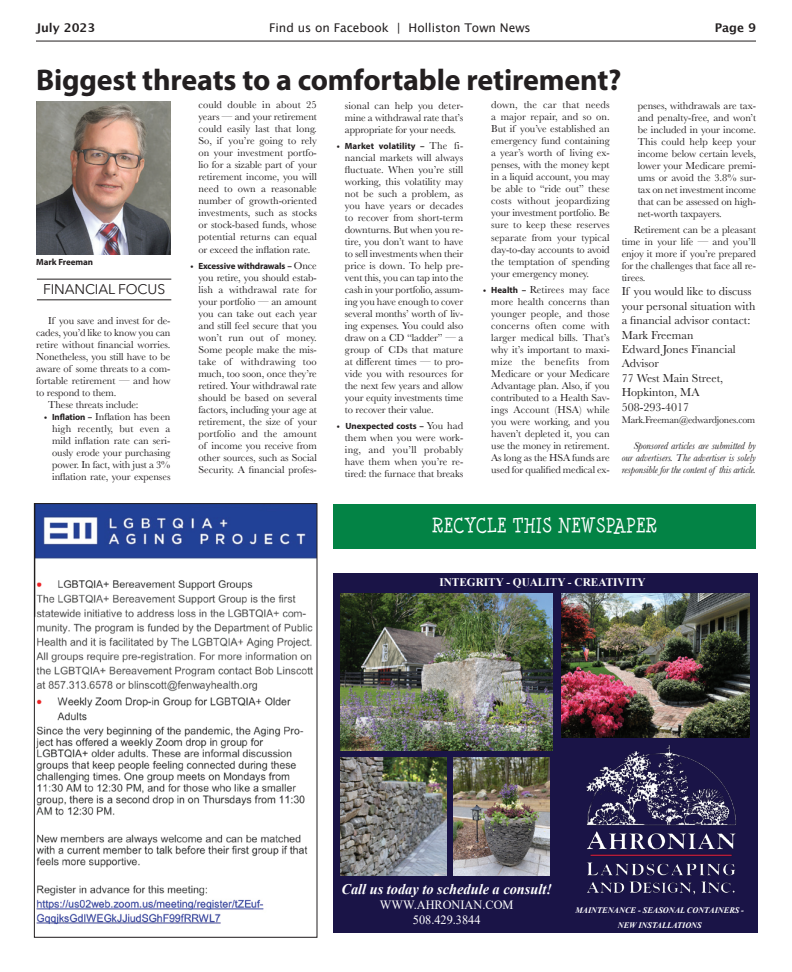
<style>
.page{position:relative;width:792px;height:972px;background:#fff}
.page>*{position:absolute;margin:0;border:0;box-sizing:border-box;transform-origin:0 0}
.t1{font:700 30px "Myriad Pro";letter-spacing:-.005em;color:#231f20}
.t2{font:20.8px "Minya Nouvelle";letter-spacing:.035em;color:#fff;scale:.83 1}
.t3{font:italic 700 14.7px "Times New Roman";color:#fff}
.t4{font:14px "Avenir Next";letter-spacing:-.01em;color:#231f20}
.t5{font:12.6px/15.2px "Times New Roman";color:#fff;text-align:center}
.t6{font:12px/14.4px "Baskerville";color:#231f20}
.t7{font:12px "Lucida Grande";color:#231f20}
.t8{font:700 12px "Lucida Grande";color:#231f20}
.t9{font:700 11.6px "Times New Roman";color:#fff}
.t10{font:10.5px/12px "Baskerville";letter-spacing:-.01em;color:#231f20;text-align:justify}
.t11{font:italic 10.5px/12px "Baskerville";letter-spacing:-.01em;color:#231f20;text-align:justify}
.t12{font:10px "Baskerville";letter-spacing:-.02em;color:#231f20}
.t13{font:700 9px "Myriad Pro";letter-spacing:-.005em;color:#231f20}
.t14{font:700 9px "Myriad Pro";letter-spacing:.015em;color:#231f20}
.t15{font:italic 700 8.4px/15.2px "Times New Roman";color:#fff;text-align:center}
.s1{font-family:"Myriad Pro";font-weight:700;font-size:9px}
.s2{font-family:"Baskerville";font-weight:400;font-size:10.5px}
</style>
<div class="page">
<hr style="left:36px;top:41px;width:720px;height:1px;background:#231f20">
<div style="left:333px;top:504px;width:423px;height:45px;background:#038345"></div>
<img style="left:37px;top:101px;width:133px;height:153px">
<hr style="left:37px;top:279px;width:134px;height:1px;background:#231f20">
<hr style="left:37px;top:300px;width:134px;height:1px;background:#231f20">
<svg style="left:333px;top:573px;width:425px;height:360px;background:#26214f"></svg>
<img style="left:341px;top:594px;width:212px;height:157px">
<img style="left:562px;top:594px;width:187px;height:144px">
<img style="left:341px;top:758px;width:106px;height:118px">
<img style="left:453px;top:758px;width:97px;height:118px">
<img style="left:36px;top:505px;width:280px;height:420px">
<div style="left:34px;top:503px;width:284px;height:435px;border:1px solid #231f20"></div>
<p class="t8" style="left:36px;top:18px;width:61px">July 2023</p>
<p class="t7" style="left:269px;top:20px;width:263px">Find us on Facebook | Holliston Town News</p>
<p class="t8" style="left:715px;top:18px;width:43px">Page 9</p>
<h1 class="t1" style="left:36px;top:60px;width:587px">Biggest threats to a comfortable retirement?</h1>
<p class="t13" style="left:36px;top:256px;width:59px">Mark Freeman</p>
<h3 class="t4" style="left:43px;top:278px;width:124px">FINANCIAL FOCUS</h3>
<p class="t10" style="left:48px;top:315px;width:124px">If you save and invest for de-</p>
<p class="t10" style="left:36px;top:327px;width:136px">cades, you’d like to know you can</p>
<p class="t10" style="left:36px;top:339px;width:136px">retire without financial worries.</p>
<p class="t10" style="left:36px;top:351px;width:136px">Nonetheless, you still have to be</p>
<p class="t10" style="left:36px;top:363px;width:136px">aware of some threats to a com-</p>
<p class="t10" style="left:36px;top:375px;width:136px">fortable retirement — and how</p>
<p class="t10" style="left:36px;top:387px;width:82px">to respond to them.</p>
<p class="t10" style="left:48px;top:399px;width:92px">These threats include:</p>
<p class="t10" style="left:52px;top:411px;width:120px;text-indent:-8px"><span class="s1">• Inflation –</span> Inflation has been high recently, but even a mild inflation rate can seri&shy;ously erode your purchasing power. In fact, with just a 3% inflation rate, your expenses</p>
<p class="t10" style="left:199px;top:99px;width:120px">could double in about 25 years — and your retirement could easily last that long.<br>So, if you’re going to rely on your investment portfo&shy;lio for a sizable part of your retirement income, you will need to own a reasonable number of growth-oriented investments, such as stocks or stock-based funds, whose potential returns can equal or exceed the inflation rate.</p>
<p class="t13" style="left:190px;top:260px;width:128px">• Excessive withdrawals – <span class="s2">Once</span></p>
<p class="t10" style="left:199px;top:272px;width:120px">you retire, you should estab&shy;lish a withdrawal rate for your portfolio — an amount you can take out each year and still feel secure that you won’t run out of money.<br>Some people make the mis&shy;take of withdrawing too much, too soon, once they’re retired. Your withdrawal rate should be based on several factors, including your age at retirement, the size of your portfolio and the amount of income you receive from other sources, such as Social Security. A financial profes-</p>
<p class="t10" style="left:345px;top:99px;width:120px">sional can help you deter&shy;mine a withdrawal rate that’s appropriate for your needs.</p>
<p class="t14" style="left:337px;top:140px;width:128px">• Market volatility – <span class="s2">The fi-</span></p>
<p class="t10" style="left:345px;top:152px;width:120px">nancial markets will always fluctuate. When you’re still working, this volatility may not be such a problem, as you have years or decades to recover from short-term downturns. But when you re&shy;tire, you don’t want to have to sell investments when their price is down. To help pre&shy;vent this, you can tap into the cash in your portfolio, assum&shy;ing you have enough to cover several months’ worth of liv&shy;ing expenses. You could also draw on a CD “ladder” — a group of CDs that mature at different times — to pro&shy;vide you with resources for the next few years and allow your equity investments time to recover their value.</p>
<p class="t13" style="left:337px;top:421px;width:128px">• Unexpected costs – <span class="s2">You had</span></p>
<p class="t10" style="left:345px;top:432px;width:120px">them when you were work&shy;ing, and you’ll probably have them when you’re re&shy;tired: the furnace that breaks</p>
<p class="t10" style="left:491px;top:99px;width:120px">down, the car that needs a major repair, and so on.<br>But if you’ve established an emergency fund containing a year’s worth of living ex&shy;penses, with the money kept in a liquid account, you may be able to “ride out” these costs without jeopardizing your investment portfolio. Be sure to keep these reserves separate from your typical day-to-day accounts to avoid the temptation of spending your emergency money.</p>
<p class="t10" style="left:491px;top:284px;width:120px;text-indent:-8px"><span class="s1">• Health –</span> Retirees may face more health concerns than younger people, and those concerns often come with larger medical bills. That’s why it’s important to maxi&shy;mize the benefits from Medicare or your Medicare Advantage plan. Also, if you contributed to a Health Sav&shy;ings Account (HSA) while you were working, and you haven’t depleted it, you can use the money in retirement.<br>As long as the HSA funds are used for qualified medical ex-</p>
<p class="t10" style="left:638px;top:99px;width:120px">penses, withdrawals are tax&shy;and penalty-free, and won’t be included in your income.<br>This could help keep your income below certain levels, lower your Medicare premi&shy;ums or avoid the 3.8% sur&shy;tax on net investment income that can be assessed on high&shy;net-worth taxpayers.</p>
<p class="t10" style="left:622px;top:224px;width:136px;text-indent:12px">Retirement can be a pleasant time in your life — and you’ll enjoy it more if you’re prepared for the challenges that face all re&shy;tirees.</p>
<p class="t6" style="left:622px;top:284px;width:135px">If you would like to discuss your personal situation with a financial advisor contact:<br>Mark Freeman<br>Edward Jones Financial<br>Advisor<br>77 West Main Street,<br>Hopkinton, MA<br>508-293-4017</p>
<p class="t12" style="left:622px;top:413px;width:135px">Mark.Freeman@edwardjones.com</p>
<p class="t11" style="left:622px;top:440px;width:136px;text-indent:12px">Sponsored articles are submitted by our advertisers. The advertiser is solely responsible for the content of this article.</p>
<h2 class="t2" style="left:432px;top:512px;width:272px">RECYCLE THIS NEWSPAPER</h2>
<p class="t9" style="left:439px;top:573px;width:208px">INTEGRITY - QUALITY - CREATIVITY</p>
<h3 class="t3" style="left:341px;top:878px;width:212px">Call us today to schedule a consult!</h3>
<p class="t5" style="left:380px;top:897px;width:135px">WWW.AHRONIAN.COM<br>508.429.3844</p>
<p class="t15" style="left:575px;top:902px;width:170px">MAINTENANCE - SEASONAL CONTAINERS -<br>NEW INSTALLATIONS</p>
</div>
